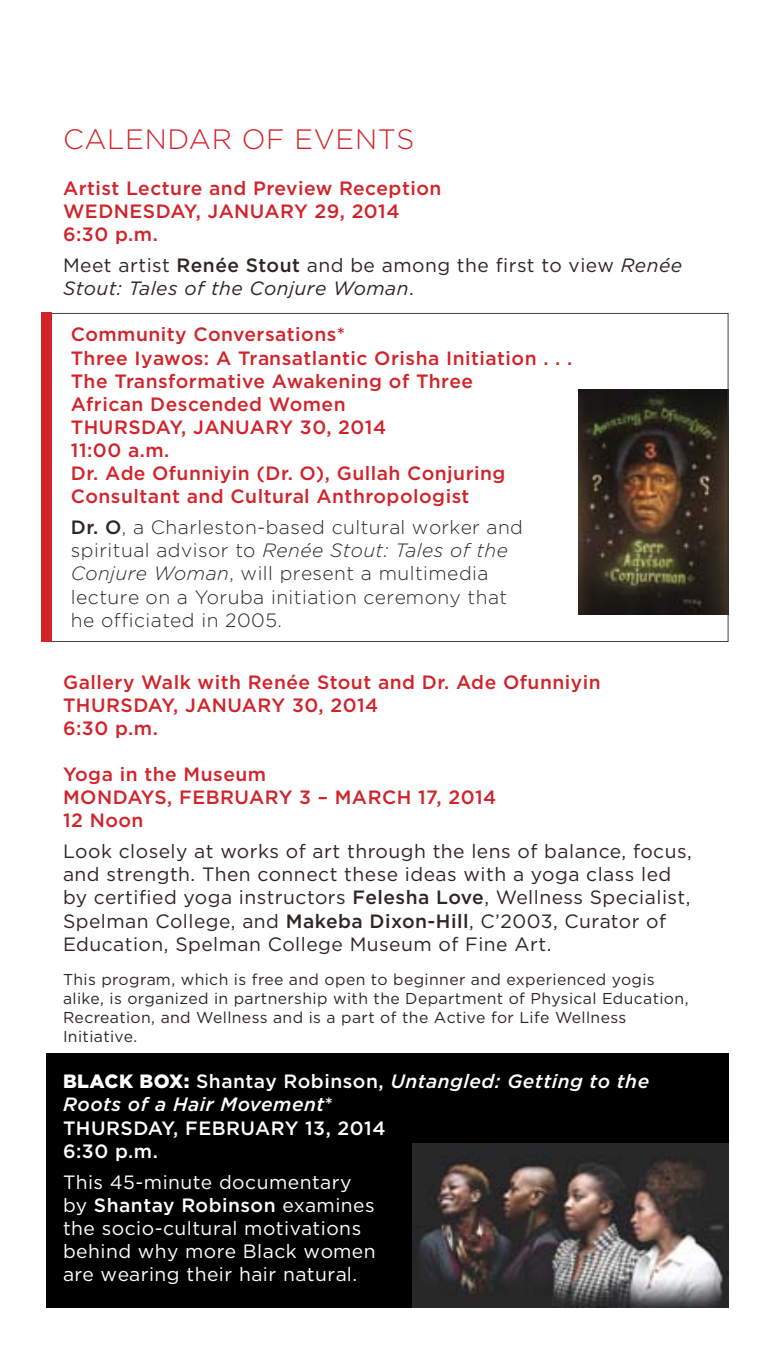
<style>
.page{position:relative;width:772px;height:1371px;background:#fff}
.page>*{position:absolute;margin:0;border:0;box-sizing:border-box;transform-origin:0 0}
.t1{font:300 28px "Gotham";letter-spacing:.025em;color:#d2232a}
.t2{font:500 19.25px/23.1px "Gotham";letter-spacing:.025em;color:#d2232a}
.t3{font:19.25px/23.1px "Gotham";letter-spacing:.025em;color:#2c2723}
.t4{font:300 19.25px/23.1px "Gotham";letter-spacing:.025em;color:#2c2723}
.t5{font:19.25px/23.1px "Gotham";letter-spacing:.025em;color:#fff}
.t6{font:500 19.25px/23.1px "Gotham";letter-spacing:.025em;color:#fff}
.t7{font:15.75px/18.9px "Gotham";letter-spacing:.025em;color:#2c2723}
.s1{font-weight:500}
.s2{font-style:italic}
.s3{font-weight:900}
</style>
<div class="page">
<div style="left:46px;top:1052px;width:682px;height:255px;background:#000"></div>
<img style="left:413px;top:1143px;width:315px;height:164px">
<svg style="left:52px;top:313px;width:676px;height:329px"></svg>
<div style="left:41px;top:313px;width:11px;height:329px;background:#d2232a"></div>
<h1 class="t1" style="left:63px;top:121px;width:353px">CALENDAR OF EVENTS</h1>
<p class="t2" style="left:63px;top:176px;width:380px">Artist Lecture and Preview Reception<br>WEDNESDAY, JANUARY 29, 2014<br>6:30 p.m.</p>
<p class="t3" style="left:63px;top:253px;width:621px">Meet artist <span class="s1">Renée Stout</span> and be among the first to view <span class="s2">Renée<br>Stout: Tales of the Conjure Woman</span>.</p>
<p class="t2" style="left:71px;top:323px;width:503px">Community Conversations*<br>Three Iyawos: A Transatlantic Orisha Initiation . . .<br>The Transformative Awakening of Three<br>African Descended Women<br>THURSDAY, JANUARY 30, 2014<br>11:00 a.m.<br>Dr. Ade Ofunniyin (Dr. O), Gullah Conjuring Consultant and Cultural Anthropologist</p>
<p class="t4" style="left:71px;top:515px;width:453px"><span class="s1">Dr. O</span>, a Charleston-based cultural worker and spiritual advisor to <span class="s2">Renée Stout: Tales of the Conjure Woman</span>, will present a multimedia lecture on a Yoruba initiation ceremony that he officiated in 2005.</p>
<p class="t2" style="left:63px;top:670px;width:539px">Gallery Walk with Renée Stout and Dr. Ade Ofunniyin<br>THURSDAY, JANUARY 30, 2014<br>6:30 p.m.</p>
<p class="t2" style="left:63px;top:762px;width:435px">Yoga in the Museum<br>MONDAYS, FEBRUARY 3 – MARCH 17, 2014<br>12 Noon</p>
<p class="t3" style="left:63px;top:839px;width:630px">Look closely at works of art through the lens of balance, focus, and strength. Then connect these ideas with a yoga class led by certified yoga instructors <span class="s1">Felesha Love</span>, Wellness Specialist, Spelman College, and <span class="s1">Makeba Dixon-Hill</span>, C’2003, Curator of Education, Spelman College Museum of Fine Art.</p>
<p class="t7" style="left:63px;top:970px;width:627px">This program, which is free and open to beginner and experienced yogis alike, is organized in partnership with the Department of Physical Education, Recreation, and Wellness and is a part of the Active for Life Wellness Initiative.</p>
<p class="t6" style="left:63px;top:1069px;width:588px"><span class="s3">BLACK BOX:</span> Shantay Robinson, <span class="s2">Untangled: Getting to the<br>Roots of a Hair Movement</span>*<br>THURSDAY, FEBRUARY 13, 2014<br>6:30 p.m.</p>
<p class="t5" style="left:63px;top:1169px;width:314px">This 45-minute documentary by <span class="s1">Shantay Robinson</span> examines the socio-cultural motivations behind why more Black women are wearing their hair natural.</p>
</div>
